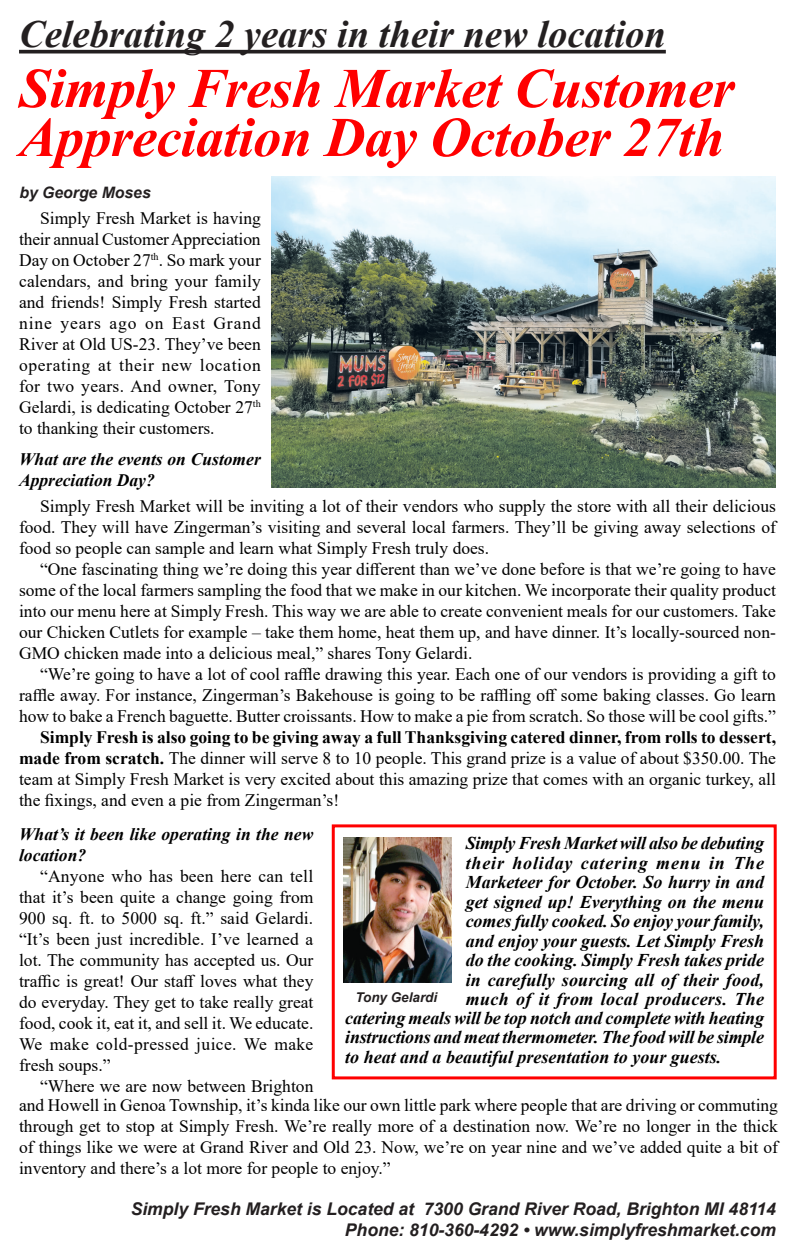
<style>
.page{position:relative;width:793px;height:1252px;background:#fff}
.page>*{position:absolute;margin:0;border:0;box-sizing:border-box;transform-origin:0 0}
.t1{font:italic 700 56px/49px "Times New Roman";letter-spacing:-.01em;color:#f00}
.t2{font:italic 700 38.5px "Times New Roman";color:#231f20}
.t3{font:italic 700 18.03px "Times New Roman";color:#000}
.t4{font:italic 700 18.03px "Times New Roman";letter-spacing:.02em;color:#000}
.t5{font:italic 700 18.03px "Times New Roman";letter-spacing:.045em;color:#000}
.t6{font:17.5px/21px "Times New Roman";color:#000;text-align:justify}
.t7{font:italic 700 17.5px/21px "Arial";color:#231f20;text-align:right}
.t8{font:italic 700 17.5px/21px "Times New Roman";color:#000}
.t9{font:italic 700 15.75px "Arial";color:#231f20}
.t10{font:italic 700 13.47px "Arial";color:#231f20}
.s1{font-weight:700}
</style>
<div class="page">
<hr style="left:19px;top:50px;width:646px;height:3px;background:#231f20">
<img style="left:343px;top:838px;width:108px;height:145px">
<div style="left:331px;top:824px;width:445px;height:255px;border:3px solid #f00"></div>
<img style="left:271px;top:177px;width:504px;height:310px">
<h2 class="t2" style="left:19px;top:8px;width:648px">Celebrating 2 years in their new location</h2>
<h1 class="t1" style="left:19px;top:62px;width:716px">Simply Fresh Market Customer<br>Appreciation Day October 27th</h1>
<p class="t9" style="left:19px;top:182px;width:133px">by George Moses</p>
<p class="t6" style="left:19px;top:207px;width:243px;text-indent:21px">Simply Fresh Market is having their annual Customer Appreciation Day on October 27<sup>th</sup>. So mark your calendars, and bring your family and friends! Simply Fresh started nine years ago on East Grand River at Old US-23. They’ve been operating at their new location for two years. And owner, Tony Gelardi, is dedicating October 27<sup>th </sup>to thanking their customers.</p>
<p class="t8" style="left:19px;top:448px;width:243px">What are the events on Customer<br>Appreciation Day?</p>
<p class="t6" style="left:19px;top:495px;width:757px;text-indent:21px">Simply Fresh Market will be inviting a lot of their vendors who supply the store with all their delicious food. They will have Zingerman’s visiting and several local farmers. They’ll be giving away selections of food so people can sample and learn what Simply Fresh truly does.</p>
<p class="t6" style="left:19px;top:558px;width:758px;text-indent:21px">“One fascinating thing we’re doing this year different than we’ve done before is that we’re going to have some of the local farmers sampling the food that we make in our kitchen. We incorporate their quality product into our menu here at Simply Fresh. This way we are able to create convenient meals for our customers. Take our Chicken Cutlets for example – take them home, heat them up, and have dinner. It’s locally-sourced non-GMO chicken made into a delicious meal,” shares Tony Gelardi.</p>
<p class="t6" style="left:19px;top:663px;width:758px;text-indent:21px">“We’re going to have a lot of cool raffle drawing this year. Each one of our vendors is providing a gift to raffle away. For instance, Zingerman’s Bakehouse is going to be raffling off some baking classes. Go learn how to bake a French baguette. Butter croissants. How to make a pie from scratch. So those will be cool gifts.”</p>
<p class="t6" style="left:19px;top:726px;width:758px;text-indent:21px"><span class="s1">Simply Fresh is also going to be giving away a full Thanksgiving catered dinner, from rolls to dessert, made from scratch.</span> The dinner will serve 8 to 10 people. This grand prize is a value of about $350.00. The team at Simply Fresh Market is very excited about this amazing prize that comes with an organic turkey, all the fixings, and even a pie from Zingerman’s!</p>
<p class="t8" style="left:19px;top:823px;width:295px">What’s it been like operating in the new location?</p>
<p class="t6" style="left:19px;top:865px;width:296px;text-indent:21px">“Anyone who has been here can tell that it’s been quite a change going from 900 sq. ft. to 5000 sq. ft.” said Gelardi. “It’s been just incredible. I’ve learned a lot. The community has accepted us. Our traffic is great! Our staff loves what they do everyday. They get to take really great food, cook it, eat it, and sell it. We educate.<br>We make cold-pressed juice. We make fresh soups.”</p>
<p class="t6" style="left:19px;top:1076px;width:760px;line-height:19.1px;text-indent:21px">“Where we are now between Brighton<br>and Howell in Genoa Township, it’s kinda like our own little park where people that are driving or commuting</p>
<p class="t6" style="left:19px;top:1115px;width:760px">through get to stop at Simply Fresh. We’re really more of a destination now. We’re no longer in the thick of things like we were at Grand River and Old 23. Now, we’re on year nine and we’ve added quite a bit of inventory and there’s a lot more for people to enjoy.”</p>
<p class="t3" style="left:465px;top:831px;width:300px">Simply Fresh Market will also be debuting</p>
<p class="t5" style="left:465px;top:850px;width:299px">their holiday catering menu in The</p>
<p class="t3" style="left:465px;top:870px;width:300px">Marketeer for October. So hurry in and</p>
<p class="t3" style="left:465px;top:889px;width:300px">get signed up! Everything on the menu</p>
<p class="t3" style="left:465px;top:908px;width:299px">comes fully cooked. So enjoy your family,</p>
<p class="t3" style="left:465px;top:928px;width:300px">and enjoy your guests. Let Simply Fresh</p>
<p class="t3" style="left:465px;top:947px;width:300px">do the cooking. Simply Fresh takes pride</p>
<p class="t3" style="left:465px;top:967px;width:299px">in carefully sourcing all of their food,</p>
<p class="t4" style="left:465px;top:986px;width:300px">much of it from local producers. The</p>
<p class="t3" style="left:345px;top:1005px;width:420px">catering meals will be top notch and complete with heating</p>
<p class="t3" style="left:345px;top:1024px;width:420px">instructions and meat thermometer. The food will be simple</p>
<p class="t3" style="left:345px;top:1044px;width:377px">to heat and a beautiful presentation to your guests.</p>
<p class="t10" style="left:355px;top:988px;width:83px">Tony Gelardi</p>
<p class="t7" style="left:131px;top:1198px;width:646px">Simply Fresh Market is Located at 7300 Grand River Road, Brighton MI 48114<br>Phone: 810-360-4292 • www.simplyfreshmarket.com</p>
</div>
